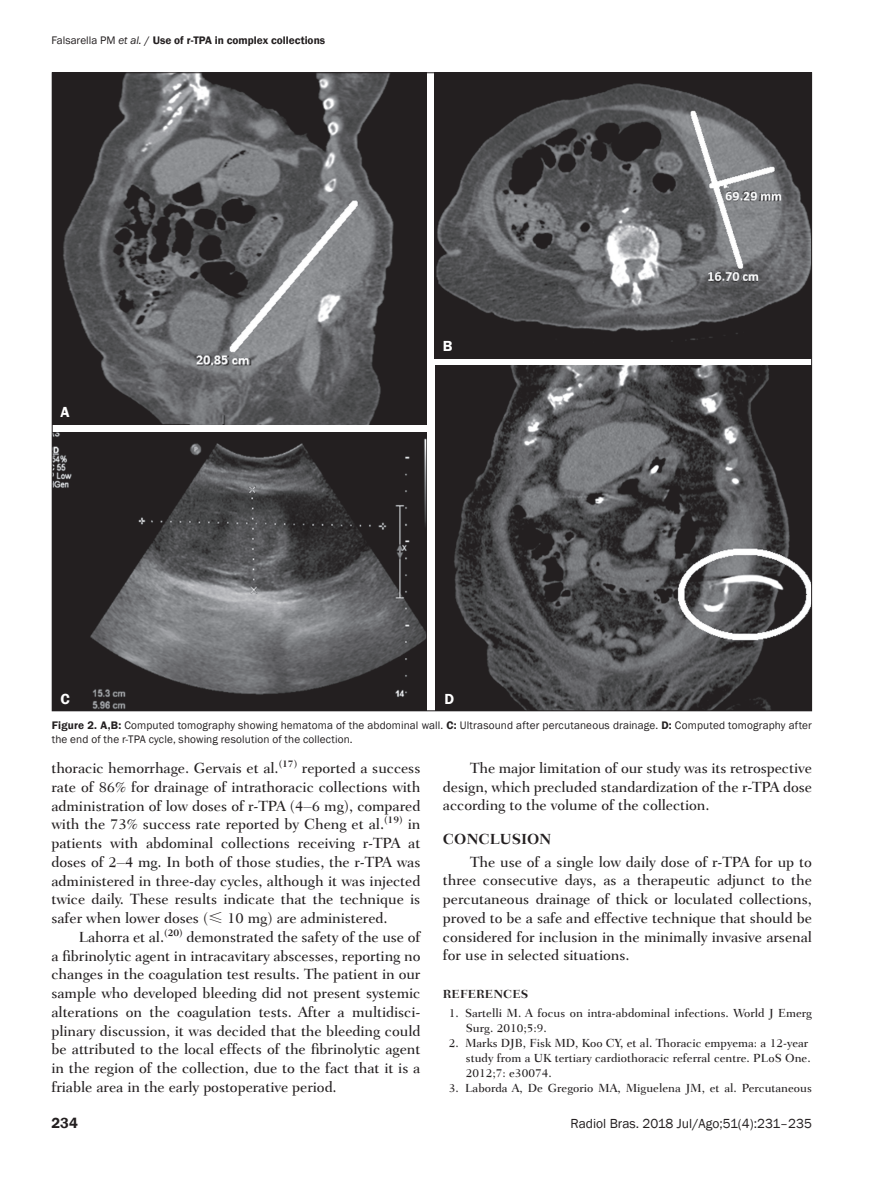
<style>
.page{position:relative;width:893px;height:1191px;background:#fff}
.page>*{position:absolute;margin:0;border:0;box-sizing:border-box;transform-origin:0 0}
.t1{font:500 15px/18.8px "Fairfield LT";letter-spacing:-.005em;color:#231f20;text-align:justify}
.t2{font:700 15px "Fairfield LT";letter-spacing:-.005em;color:#231f20}
.t3{font:600 15px "Franklin Gothic";color:#fff}
.t4{font:600 15px "Franklin Gothic";color:#231f20}
.t5{font:13.5px "Franklin Gothic";color:#231f20}
.t6{font:500 12px/15px "Fairfield LT";color:#231f20}
.t7{font:700 12px "Fairfield LT";color:#231f20}
.t8{font:11.25px/13.5px "Franklin Gothic";letter-spacing:.01em;color:#231f20}
.t9{font:600 11.25px "Franklin Gothic";color:#231f20}
.s1{font-weight:400}
.s2{font-weight:400;font-style:italic}
.s3{font-weight:500}
.s4{font-weight:600}
.s5{font-family:"Sim Sun";font-weight:400}
</style>
<div class="page">
<img style="left:54px;top:74px;width:373px;height:350px">
<img style="left:435px;top:74px;width:375px;height:284px">
<img style="left:54px;top:433px;width:373px;height:276px">
<img style="left:436px;top:365px;width:374px;height:344px">
<div style="left:52px;top:684px;width:33px;height:26px;background:#231f20"></div>
<p class="t9" style="left:51px;top:33px;width:275px"><span class="s1">Falsarella PM</span> <span class="s2">et al.</span> <span class="s3">/</span> Use of r-TPA in complex collections</p>
<p class="t3" style="left:60px;top:402px;width:11px">A</p>
<p class="t3" style="left:443px;top:336px;width:11px">B</p>
<p class="t3" style="left:60px;top:689px;width:11px">C</p>
<p class="t3" style="left:445px;top:689px;width:11px">D</p>
<p class="t8" style="left:52px;top:718px;width:762px"><span class="s4">Figure 2. A,B:</span> Computed tomography showing hematoma of the abdominal wall. <span class="s4">C:</span> Ultrasound after percutaneous drainage. <span class="s4">D:</span> Computed tomography after the end of the r-TPA cycle, showing resolution of the collection.</p>
<p class="t1" style="left:51px;top:758px;width:371px">thoracic hemorrhage. Gervais et al.<sup>(17)</sup> reported a success rate of 86% for drainage of intrathoracic collections with administration of low doses of r-TPA (4–6 mg), compared with the 73% success rate reported by Cheng et al.<sup>(19)</sup> in patients with abdominal collections receiving r-TPA at doses of 2–4 mg. In both of those studies, the r-TPA was administered in three-day cycles, although it was injected twice daily. These results indicate that the technique is safer when lower doses (<span class="s5">≤</span> 10 mg) are administered.</p>
<p class="t1" style="left:51px;top:927px;width:371px;text-indent:27px">Lahorra et al.<sup>(20)</sup> demonstrated the safety of the use of a fibrinolytic agent in intracavitary abscesses, reporting no changes in the coagulation test results. The patient in our sample who developed bleeding did not present systemic alterations on the coagulation tests. After a multidisci&shy;plinary discussion, it was decided that the bleeding could be attributed to the local effects of the fibrinolytic agent in the region of the collection, due to the fact that it is a friable area in the early postoperative period.</p>
<p class="t1" style="left:443px;top:758px;width:370px;text-indent:27px">The major limitation of our study was its retrospective design, which precluded standardization of the r-TPA dose according to the volume of the collection.</p>
<p class="t2" style="left:443px;top:830px;width:110px">CONCLUSION</p>
<p class="t1" style="left:443px;top:852px;width:371px;text-indent:27px">The use of a single low daily dose of r-TPA for up to three consecutive days, as a therapeutic adjunct to the percutaneous drainage of thick or loculated collections, proved to be a safe and effective technique that should be considered for inclusion in the minimally invasive arsenal for use in selected situations.</p>
<p class="t7" style="left:443px;top:986px;width:87px">REFERENCES</p>
<p class="t6" style="left:466px;top:1005px;width:348px;text-indent:-17px">1. Sartelli M. A focus on intra-abdominal infections. World J Emerg<br>Surg. 2010;5:9.</p>
<p class="t6" style="left:466px;top:1035px;width:346px;text-indent:-17px">2. Marks DJB, Fisk MD, Koo CY, et al. Thoracic empyema: a 12-year study from a UK tertiary cardiothoracic referral centre. PLoS One.<br>2012;7: e30074.</p>
<p class="t6" style="left:449px;top:1080px;width:364px">3. Laborda A, De Gregorio MA, Miguelena JM, et al. Percutaneous</p>
<p class="t4" style="left:51px;top:1113px;width:28px">234</p>
<p class="t5" style="left:570px;top:1114px;width:243px">Radiol Bras. 2018 Jul/Ago;51(4):231–235</p>
</div>
